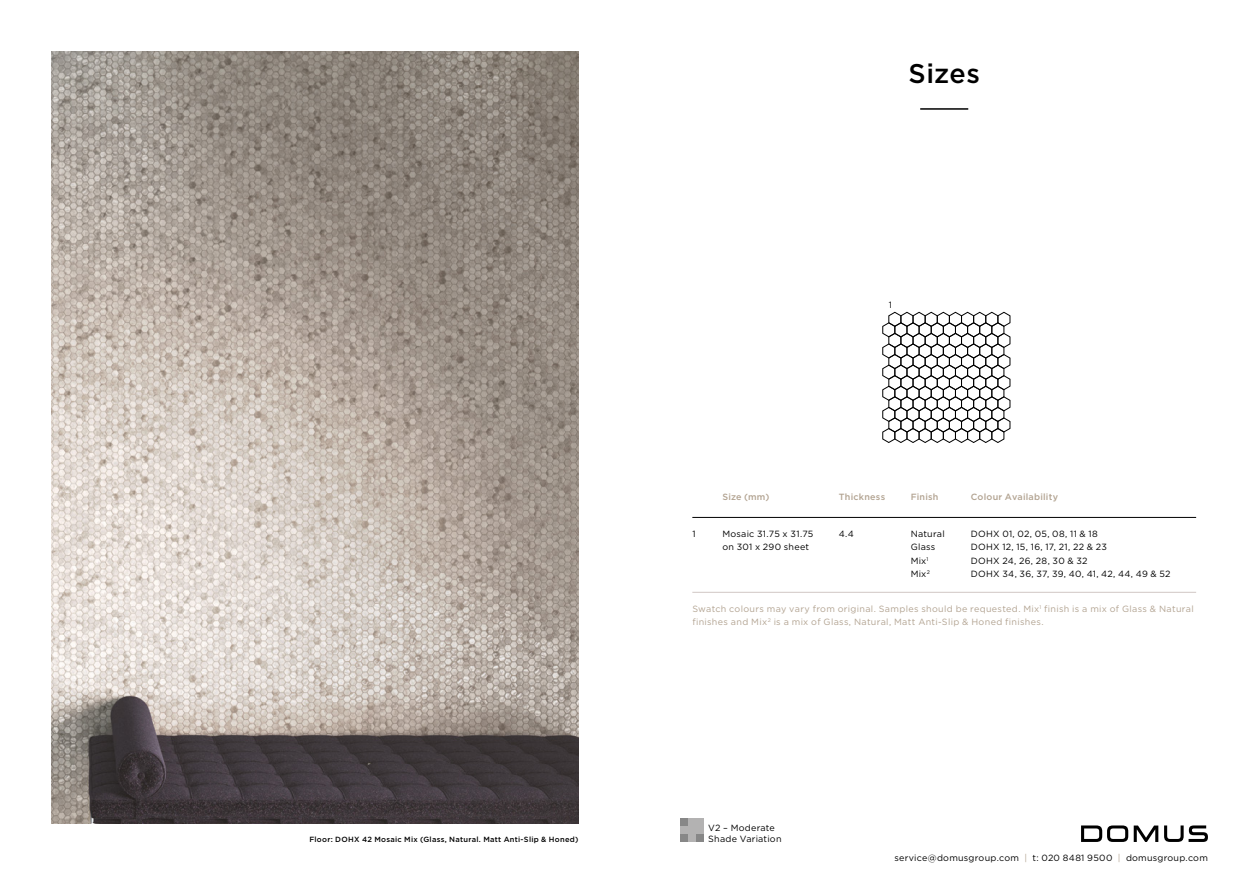
<style>
.page{position:relative;width:1259px;height:893px;background:#fff}
.page>*{position:absolute;margin:0;border:0;box-sizing:border-box;transform-origin:0 0}
.t1{font:500 27px "Gotham";letter-spacing:.02em;color:#000}
.TABLE_DATA{font:9px "Gotham";letter-spacing:.03em;color:#000}
.TABLE_DATA-2{font:9px/13.5px "Gotham";letter-spacing:.035em;color:#b2a391}
.TABLE_DATA-3{font:500 9px "Gotham";letter-spacing:.025em;color:#b2a391}
.t2{font:500 7.5px "Gotham";letter-spacing:.035em;color:#000}
.s1{color:#b2a391}
</style>
<div class="page">
<svg style="left:1164px;top:825px;width:44px;height:17px"></svg>
<svg style="left:1081px;top:825px;width:77px;height:17px"></svg>
<hr style="left:920px;top:108px;width:48px;height:2px;background:#000">
<div style="left:680px;top:819px;width:8px;height:7px;background:#878787"></div>
<div style="left:688px;top:819px;width:8px;height:7px;background:#b3b2b2"></div>
<div style="left:696px;top:819px;width:8px;height:7px;background:#b3b2b2"></div>
<div style="left:680px;top:826px;width:8px;height:8px;background:#b3b2b2"></div>
<div style="left:688px;top:826px;width:8px;height:8px;background:#b3b2b2"></div>
<div style="left:696px;top:826px;width:8px;height:8px;background:#b3b2b2"></div>
<div style="left:680px;top:834px;width:8px;height:8px;background:#878787"></div>
<div style="left:688px;top:834px;width:8px;height:8px;background:#b3b2b2"></div>
<div style="left:696px;top:834px;width:8px;height:8px;background:#878787"></div>
<hr style="left:692px;top:517px;width:504px;height:1px;background:#000">
<hr style="left:692px;top:592px;width:504px;height:1px;background:#d1c7c4">
<svg style="left:882px;top:312px;width:128px;height:131px"></svg>
<img style="left:51px;top:51px;width:527px;height:773px">
<p class="t2" style="left:309px;top:834px;width:270px">Floor: DOHX 42 Mosaic Mix (Glass, Natural. Matt Anti-Slip &amp; Honed)</p>
<p class="t1" style="left:908px;top:55px;width:73px">Sizes</p>
<p class="TABLE_DATA" style="left:888px;top:299px;width:5px">1</p>
<p class="TABLE_DATA-3" style="left:910px;top:491px;width:29px">Finish</p>
<p class="TABLE_DATA" style="left:910px;top:528px;width:36px">Natural</p>
<p class="TABLE_DATA" style="left:910px;top:541px;width:26px">Glass</p>
<p class="TABLE_DATA" style="left:910px;top:555px;width:19px">Mix<sup>1</sup></p>
<p class="TABLE_DATA" style="left:910px;top:568px;width:21px">Mix<sup>2</sup></p>
<p class="TABLE_DATA-2" style="left:692px;top:602px;width:503px">Swatch colours may vary from original. Samples should be requested. Mix<sup>1</sup> finish is a mix of Glass &amp; Natural finishes and Mix<sup>2</sup> is a mix of Glass, Natural, Matt Anti-Slip &amp; Honed finishes.</p>
<p class="TABLE_DATA-3" style="left:839px;top:491px;width:48px">Thickness</p>
<p class="TABLE_DATA-3" style="left:970px;top:491px;width:89px">Colour Availability</p>
<p class="TABLE_DATA" style="left:839px;top:528px;width:16px">4.4</p>
<p class="TABLE_DATA-3" style="left:722px;top:491px;width:49px">Size (mm)</p>
<p class="TABLE_DATA" style="left:692px;top:528px;width:5px">1</p>
<p class="TABLE_DATA" style="left:722px;top:528px;width:92px">Mosaic 31.75 x 31.75</p>
<p class="TABLE_DATA" style="left:722px;top:541px;width:88px">on 301 x 290 sheet</p>
<p class="TABLE_DATA" style="left:970px;top:528px;width:129px">DOHX 01, 02, 05, 08, 11 &amp; 18</p>
<p class="TABLE_DATA" style="left:970px;top:541px;width:138px">DOHX 12, 15, 16, 17, 21, 22 &amp; 23</p>
<p class="TABLE_DATA" style="left:970px;top:555px;width:118px">DOHX 24, 26, 28, 30 &amp; 32</p>
<p class="TABLE_DATA" style="left:970px;top:568px;width:201px">DOHX 34, 36, 37, 39, 40, 41, 42, 44, 49 &amp; 52</p>
<p class="TABLE_DATA" style="left:708px;top:822px;width:68px">V2 – Moderate</p>
<p class="TABLE_DATA" style="left:708px;top:833px;width:75px">Shade Variation</p>
<p class="TABLE_DATA" style="left:894px;top:852px;width:315px">service@domusgroup.com <span class="s1">|</span> t: 020 8481 9500 <span class="s1">|</span> domusgroup.com</p>
</div>
